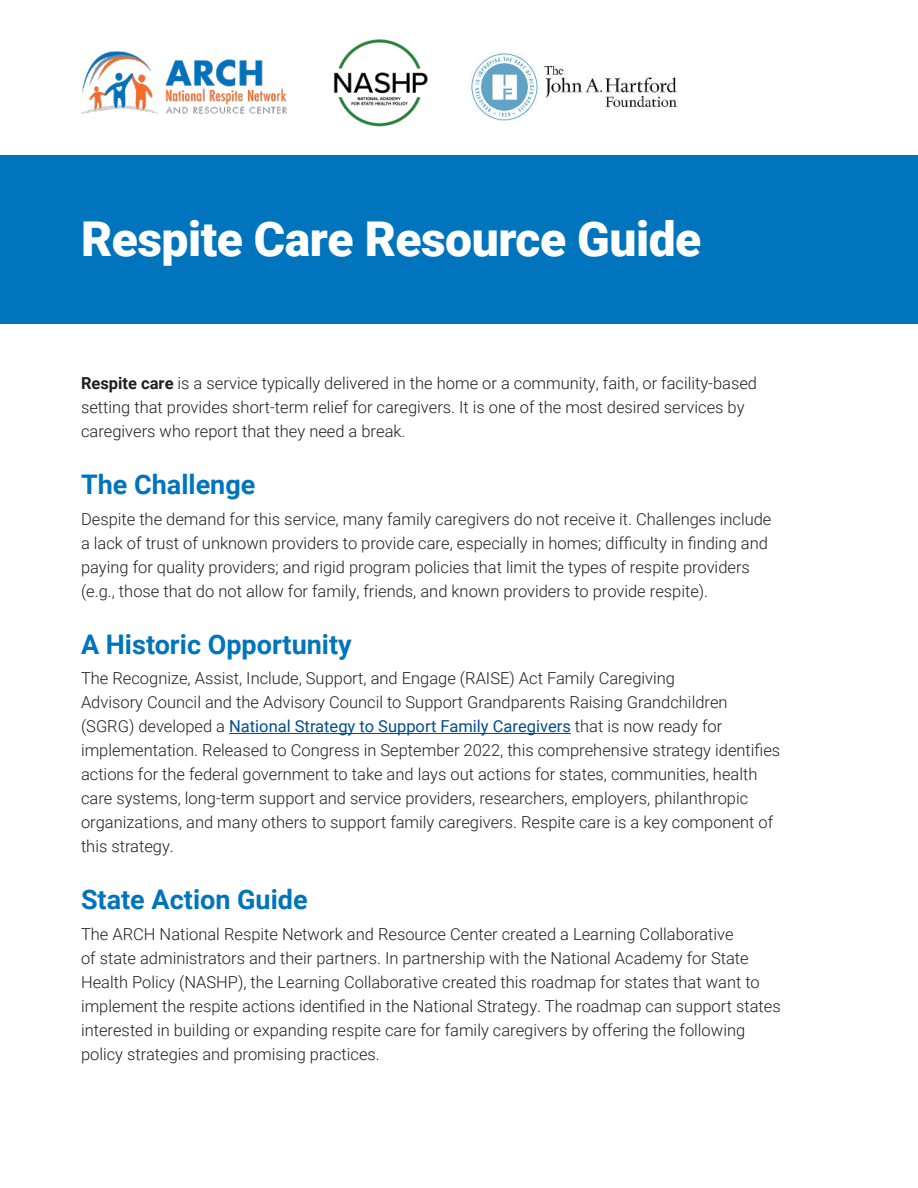
<style>
.page{position:relative;width:918px;height:1188px;background:#fff}
.page>*{position:absolute;margin:0;border:0;box-sizing:border-box;transform-origin:0 0}
.t1{font:900 48px "Roboto";letter-spacing:-.01em;color:#fff}
.t2{font:700 27px "Roboto";color:#0074bd}
.t3{font:300 16.5px/24px "Roboto";color:#231f20}
.s1{font-weight:700}
.s2{font-weight:400;color:#004d90}
</style>
<div class="page">
<div style="left:0;top:156px;width:918px;height:168px;background:#0074bd"></div>
<hr style="left:229px;top:733px;width:342px;height:1px;background:#004d90">
<img style="left:81px;top:51px;width:206px;height:63px">
<img style="left:470px;top:52px;width:207px;height:68px">
<img style="left:334px;top:39px;width:94px;height:88px">
<h1 class="t1" style="left:81px;top:220px;width:622px">Respite Care Resource Guide</h1>
<p class="t3" style="left:81px;top:372px;width:678px"><span class="s1">Respite care</span> is a service typically delivered in the home or a community, faith, or facility-based setting that provides short-term relief for caregivers. It is one of the most desired services by caregivers who report that they need a break.</p>
<h2 class="t2" style="left:81px;top:473px;width:176px">The Challenge</h2>
<p class="t3" style="left:81px;top:508px;width:692px">Despite the demand for this service, many family caregivers do not receive it. Challenges include a lack of trust of unknown providers to provide care, especially in homes; difficulty in finding and paying for quality providers; and rigid program policies that limit the types of respite providers (e.g., those that do not allow for family, friends, and known providers to provide respite).</p>
<h2 class="t2" style="left:81px;top:633px;width:272px">A Historic Opportunity</h2>
<p class="t3" style="left:81px;top:668px;width:701px">The Recognize, Assist, Include, Support, and Engage (RAISE) Act Family Caregiving<br>Advisory Council and the Advisory Council to Support Grandparents Raising Grandchildren (SGRG) developed a <span class="s2">National Strategy to Support Family Caregivers</span> that is now ready for implementation. Released to Congress in September 2022, this comprehensive strategy identifies actions for the federal government to take and lays out actions for states, communities, health care systems, long-term support and service providers, researchers, employers, philanthropic organizations, and many others to support family caregivers. Respite care is a key component of this strategy.</p>
<h2 class="t2" style="left:81px;top:889px;width:228px">State Action Guide</h2>
<p class="t3" style="left:81px;top:923px;width:701px">The ARCH National Respite Network and Resource Center created a Learning Collaborative<br>of state administrators and their partners. In partnership with the National Academy for State Health Policy (NASHP), the Learning Collaborative created this roadmap for states that want to implement the respite actions identified in the National Strategy. The roadmap can support states interested in building or expanding respite care for family caregivers by offering the following policy strategies and promising practices.</p>
</div>
